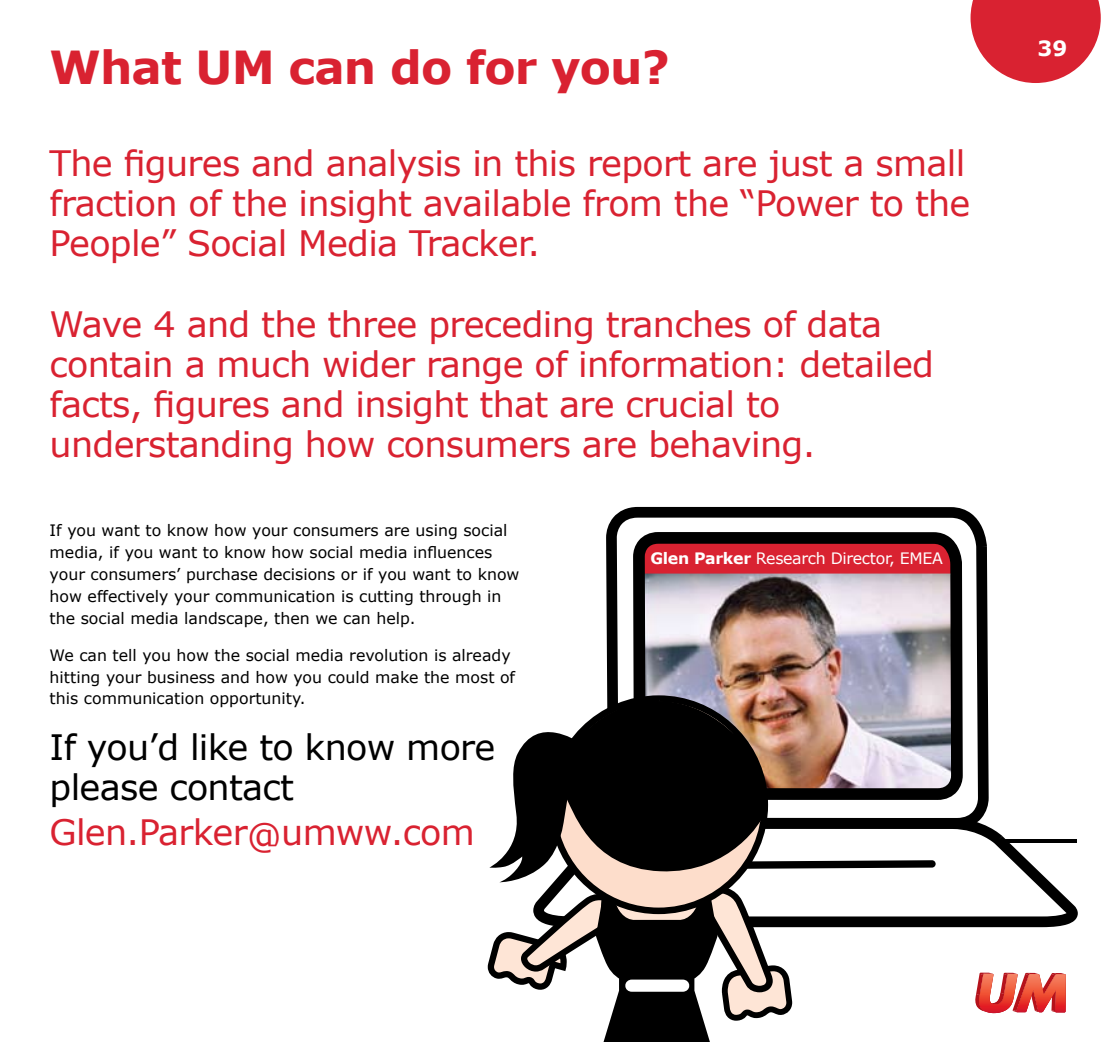
<style>
.page{position:relative;width:1117px;height:1042px;background:#fff}
.page>*{position:absolute;margin:0;border:0;box-sizing:border-box;transform-origin:0 0}
.t1{font:700 45.5px "Verdana";letter-spacing:-.02em;color:#d92231}
.t2{font:35px/40.2px "Verdana";letter-spacing:-.02em;color:#d92231}
.t3{font:35px/40.2px "Verdana";letter-spacing:-.02em;color:#000}
.t4{font:700 21px "Verdana";color:#fff}
.t5{font:15.75px/21.9px "Verdana";color:#000}
.t6{font:15.75px "Verdana";letter-spacing:-.02em;color:#fff}
.s1{font-weight:700}
</style>
<div class="page">
<svg style="left:970px;top:0;width:130px;height:83px"></svg>
<svg style="left:975px;top:972px;width:90px;height:41px"></svg>
<svg style="left:606px;top:507px;width:382px;height:311px"></svg>
<img style="left:633px;top:532px;width:329px;height:268px">
<svg style="left:935px;top:818px;width:142px;height:109px"></svg>
<svg style="left:487px;top:698px;width:448px;height:344px"></svg>
<h1 class="t1" style="left:50px;top:38px;width:621px">What UM can do for you?</h1>
<h2 class="t2" style="left:50px;top:143px;width:922px">The figures and analysis in this report are just a small fraction of the insight available from the “Power to the<br>People” Social Media Tracker.</h2>
<h2 class="t2" style="left:50px;top:304px;width:885px">Wave 4 and the three preceding tranches of data contain a much wider range of information: detailed facts, figures and insight that are crucial to understanding how consumers are behaving.</h2>
<p class="t5" style="left:50px;top:520px;width:471px">If you want to know how your consumers are using social media, if you want to know how social media influences your consumers’ purchase decisions or if you want to know how effectively your communication is cutting through in the social media landscape, then we can help.</p>
<p class="t5" style="left:50px;top:644px;width:467px">We can tell you how the social media revolution is already hitting your business and how you could make the most of this communication opportunity.</p>
<h2 class="t3" style="left:50px;top:727px;width:447px">If you’d like to know more please contact</h2>
<h2 class="t2" style="left:50px;top:813px;width:426px">Glen.Parker@umww.com</h2>
<p class="t6" style="left:650px;top:549px;width:294px"><span class="s1">Glen Parker</span> Research Director, EMEA</p>
<h3 class="t4" style="left:1037px;top:34px;width:31px">39</h3>
</div>
